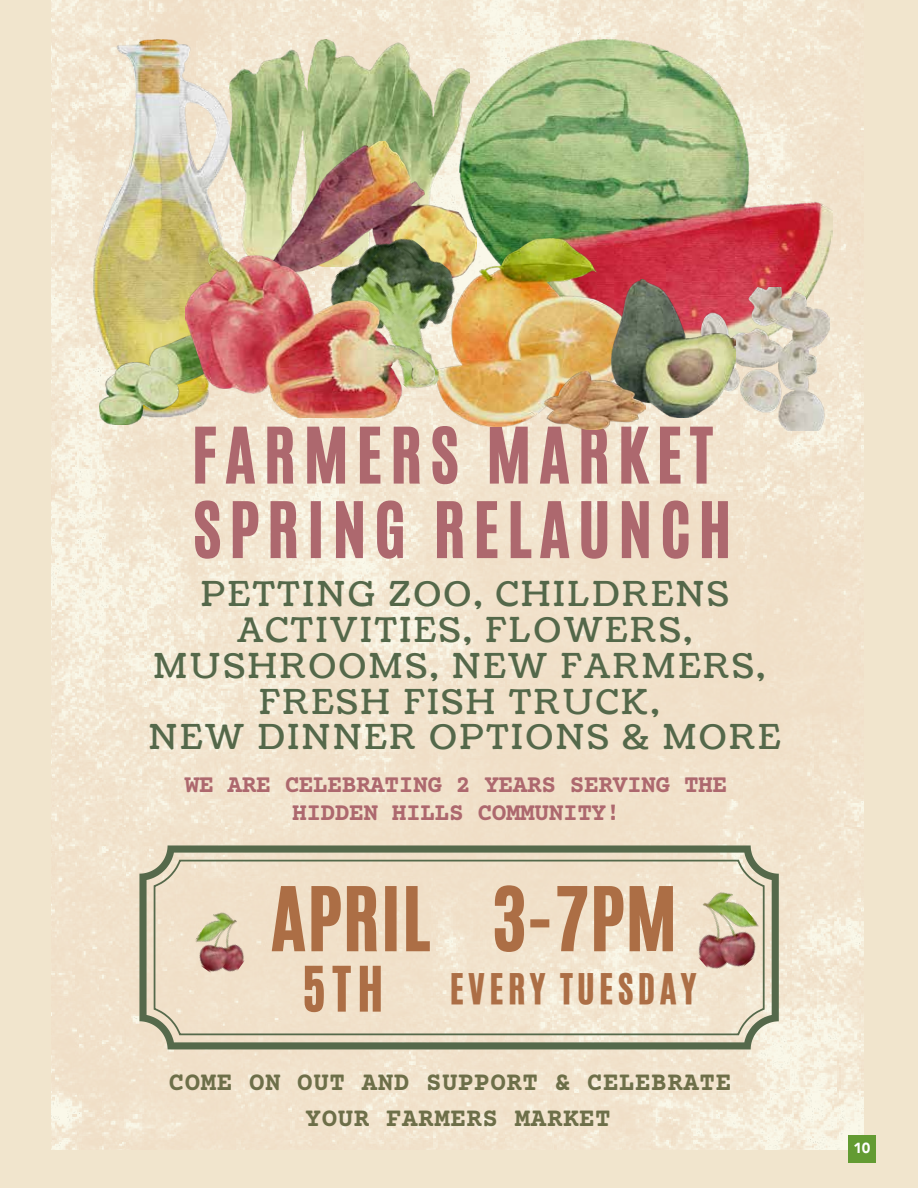
<style>
.page{position:relative;width:918px;height:1188px;background:#f1e5cd}
.page>*{position:absolute;margin:0;border:0;box-sizing:border-box;transform-origin:0 0}
.t1{font:73.8px "CA Generated";letter-spacing:.02em;color:#ac6e45}
.t2{font:64.5px/74.6px "CA Generated";letter-spacing:.125em;color:#ad686e}
.t3{font:51.9px "CA Generated";color:#ac6e45}
.t4{font:35.55px "CA Generated";letter-spacing:.125em;color:#ac6e45}
.t5{font:34.2px/35.8px "Coustard";letter-spacing:.08em;color:#54684a;text-align:center}
.t6{font:700 25.95px/35.8px "Courier Prime";letter-spacing:.02em;color:#6d6f49}
.t7{font:700 24.6px/28.7px "Courier Prime";letter-spacing:-.02em;color:#ad686e;text-align:center}
.t8{font:900 14.7px "Avenir";color:#fff}
</style>
<div class="page">
<img style="left:51px;top:0;width:813px;height:1150px">
<svg style="left:139px;top:845px;width:640px;height:204px"></svg>
<svg style="left:153px;top:859px;width:612px;height:178px"></svg>
<img style="left:185px;top:908px;width:76px;height:77px">
<img style="left:470px;top:40px;width:363px;height:318px">
<img style="left:435px;top:238px;width:199px;height:189px">
<img style="left:93px;top:40px;width:137px;height:378px">
<img style="left:100px;top:333px;width:123px;height:91px">
<img style="left:230px;top:40px;width:240px;height:208px">
<img style="left:270px;top:142px;width:207px;height:106px">
<img style="left:310px;top:217px;width:187px;height:183px">
<img style="left:185px;top:248px;width:250px;height:169px">
<img style="left:692px;top:288px;width:137px;height:142px">
<img style="left:674px;top:885px;width:99px;height:100px">
<img style="left:612px;top:280px;width:124px;height:138px">
<img style="left:544px;top:371px;width:102px;height:59px">
<div style="left:848px;top:1135px;width:28px;height:27px;background:#639b32"></div>
<h2 class="t2" style="left:192px;top:419px;width:541px">FARMERS MARKET<br>SPRING RELAUNCH</h2>
<p class="t5" style="left:149px;top:576px;width:633px">PETTING ZOO, CHILDRENS<br>ACTIVITIES, FLOWERS,<br>MUSHROOMS, NEW FARMERS,<br>FRESH FISH TRUCK,<br>NEW DINNER OPTIONS &amp; MORE</p>
<p class="t7" style="left:185px;top:770px;width:544px">WE ARE CELEBRATING 2 YEARS SERVING THE<br>HIDDEN HILLS COMMUNITY!</p>
<h1 class="t1" style="left:271px;top:863px;width:407px">APRIL 3-7PM</h1>
<h3 class="t3" style="left:302px;top:950px;width:83px">5TH</h3>
<p class="t4" style="left:450px;top:962px;width:248px">EVERY TUESDAY</p>
<p class="t6" style="left:306px;top:1064px;width:427px;text-indent:-137px">COME ON OUT AND SUPPORT &amp; CELEBRATE<br>YOUR FARMERS MARKET</p>
<p class="t8" style="left:854px;top:1136px;width:18px">10</p>
</div>
